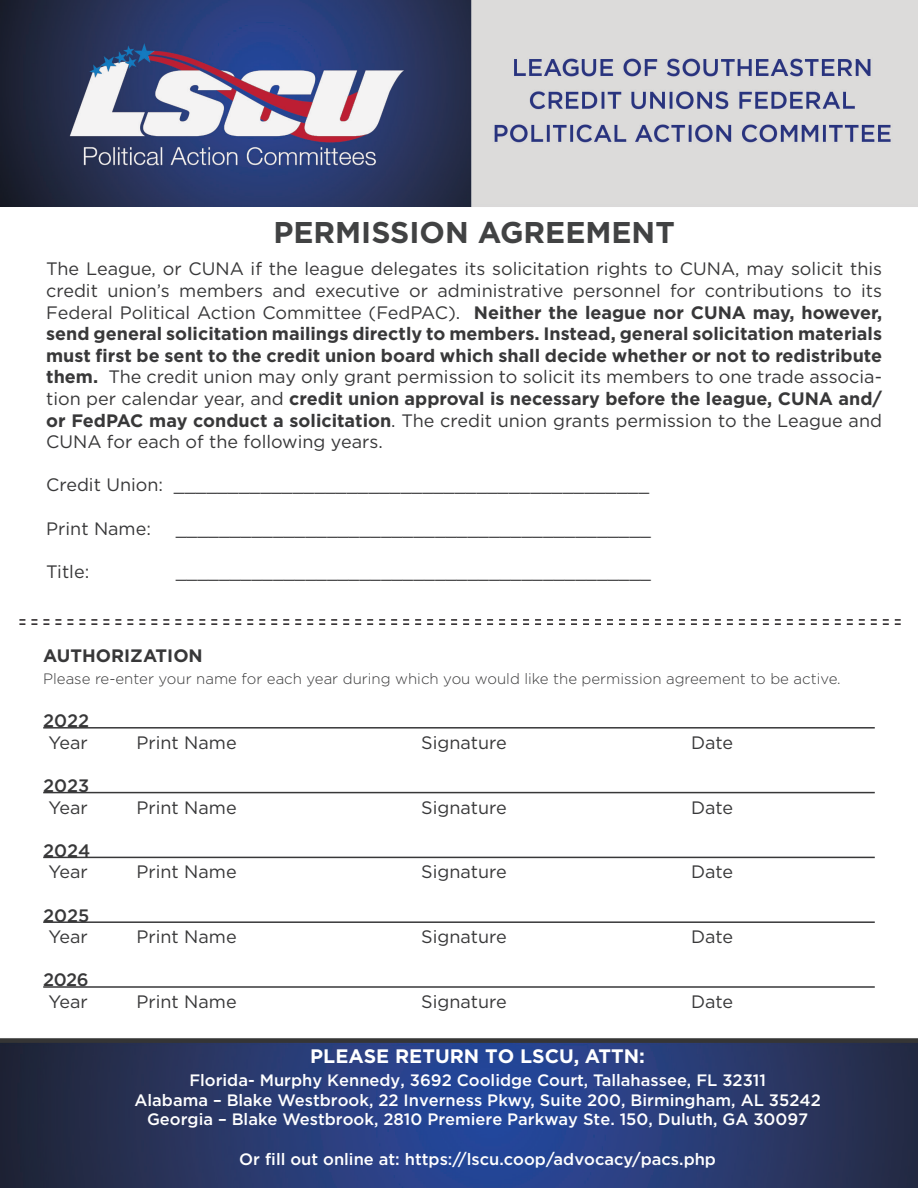
<style>
.page{position:relative;width:918px;height:1188px;background:#fff}
.page>*{position:absolute;margin:0;border:0;box-sizing:border-box;transform-origin:0 0}
.t1{font:700 30px "Gotham";color:#414243}
.t2{font:700 19.5px "Gotham";color:#fff}
.t3{font:18px/21.6px "Gotham";color:#383839;text-align:justify}
.t4{font:500 18px "Gotham";color:#383839}
.t5{font:700 18px "Gotham";color:#383839}
.t6{font:500 16.5px/19.8px "Gotham";color:#fff;text-align:center}
.t7{font:300 15px "Gotham";color:#383839}
.s1{font-weight:700}
</style>
<div class="page">
<img style="left:0;top:0;width:918px;height:1188px">
<svg style="left:19px;top:619px;width:882px;height:6px"></svg>
<hr style="left:43px;top:727px;width:832px;height:2px;background:#383839">
<hr style="left:43px;top:792px;width:832px;height:1px;background:#383839">
<hr style="left:43px;top:857px;width:832px;height:1px;background:#383839">
<hr style="left:43px;top:921px;width:832px;height:2px;background:#383839">
<hr style="left:43px;top:986px;width:832px;height:2px;background:#383839">
<h1 class="t1" style="left:273px;top:212px;width:403px">PERMISSION AGREEMENT</h1>
<p class="t3" style="left:46px;top:258px;width:837px">The League, or CUNA if the league delegates its solicitation rights to CUNA, may solicit this credit union’s members and executive or administrative personnel for contributions to its Federal Political Action Committee (FedPAC). <span class="s1">Neither the league nor CUNA may, however, send general solicitation mailings directly to members. Instead, general solicitation materials must first be sent to the credit union board which shall decide whether or not to redistribute them.</span> The credit union may only grant permission to solicit its members to one trade associa&shy;tion per calendar year, and <span class="s1">credit union approval is necessary before the league, CUNA and/ or FedPAC may conduct a solicitation</span>. The credit union grants permission to the League and CUNA for each of the following years.</p>
<p class="t3" style="left:46px;top:474px;width:604px">Credit Union: ____________________________________________</p>
<p class="t3" style="left:46px;top:517px;width:106px">Print Name:</p>
<p class="t3" style="left:176px;top:517px;width:477px">____________________________________________</p>
<p class="t3" style="left:46px;top:560px;width:45px">Title:</p>
<p class="t3" style="left:176px;top:560px;width:477px">____________________________________________</p>
<p class="t5" style="left:43px;top:644px;width:161px">AUTHORIZATION</p>
<p class="t7" style="left:43px;top:669px;width:799px">Please re-enter your name for each year during which you would like the permission agreement to be active.</p>
<p class="t4" style="left:43px;top:709px;width:48px">2022</p>
<p class="t3" style="left:49px;top:731px;width:41px">Year</p>
<p class="t3" style="left:136px;top:731px;width:102px">Print Name</p>
<p class="t3" style="left:421px;top:731px;width:87px">Signature</p>
<p class="t3" style="left:691px;top:731px;width:44px">Date</p>
<p class="t4" style="left:43px;top:774px;width:48px">2023</p>
<p class="t3" style="left:49px;top:796px;width:41px">Year</p>
<p class="t3" style="left:136px;top:796px;width:102px">Print Name</p>
<p class="t3" style="left:421px;top:796px;width:87px">Signature</p>
<p class="t3" style="left:691px;top:796px;width:44px">Date</p>
<p class="t4" style="left:43px;top:839px;width:49px">2024</p>
<p class="t3" style="left:49px;top:861px;width:41px">Year</p>
<p class="t3" style="left:136px;top:861px;width:102px">Print Name</p>
<p class="t3" style="left:421px;top:861px;width:87px">Signature</p>
<p class="t3" style="left:691px;top:861px;width:44px">Date</p>
<p class="t4" style="left:43px;top:903px;width:48px">2025</p>
<p class="t3" style="left:49px;top:926px;width:41px">Year</p>
<p class="t3" style="left:136px;top:926px;width:102px">Print Name</p>
<p class="t3" style="left:421px;top:926px;width:87px">Signature</p>
<p class="t3" style="left:691px;top:926px;width:44px">Date</p>
<p class="t4" style="left:43px;top:968px;width:47px">2026</p>
<p class="t3" style="left:49px;top:990px;width:41px">Year</p>
<p class="t3" style="left:136px;top:990px;width:102px">Print Name</p>
<p class="t3" style="left:421px;top:990px;width:87px">Signature</p>
<p class="t3" style="left:691px;top:990px;width:44px">Date</p>
<p class="t2" style="left:310px;top:1043px;width:336px">PLEASE RETURN TO LSCU, ATTN:</p>
<p class="t6" style="left:134px;top:1070px;width:688px">Florida- Murphy Kennedy, 3692 Coolidge Court, Tallahassee, FL 32311<br>Alabama – Blake Westbrook, 22 Inverness Pkwy, Suite 200, Birmingham, AL 35242<br>Georgia – Blake Westbrook, 2810 Premiere Parkway Ste. 150, Duluth, GA 30097</p>
<p class="t6" style="left:239px;top:1149px;width:478px">Or fill out online at: https://lscu.coop/advocacy/pacs.php</p>
</div>
